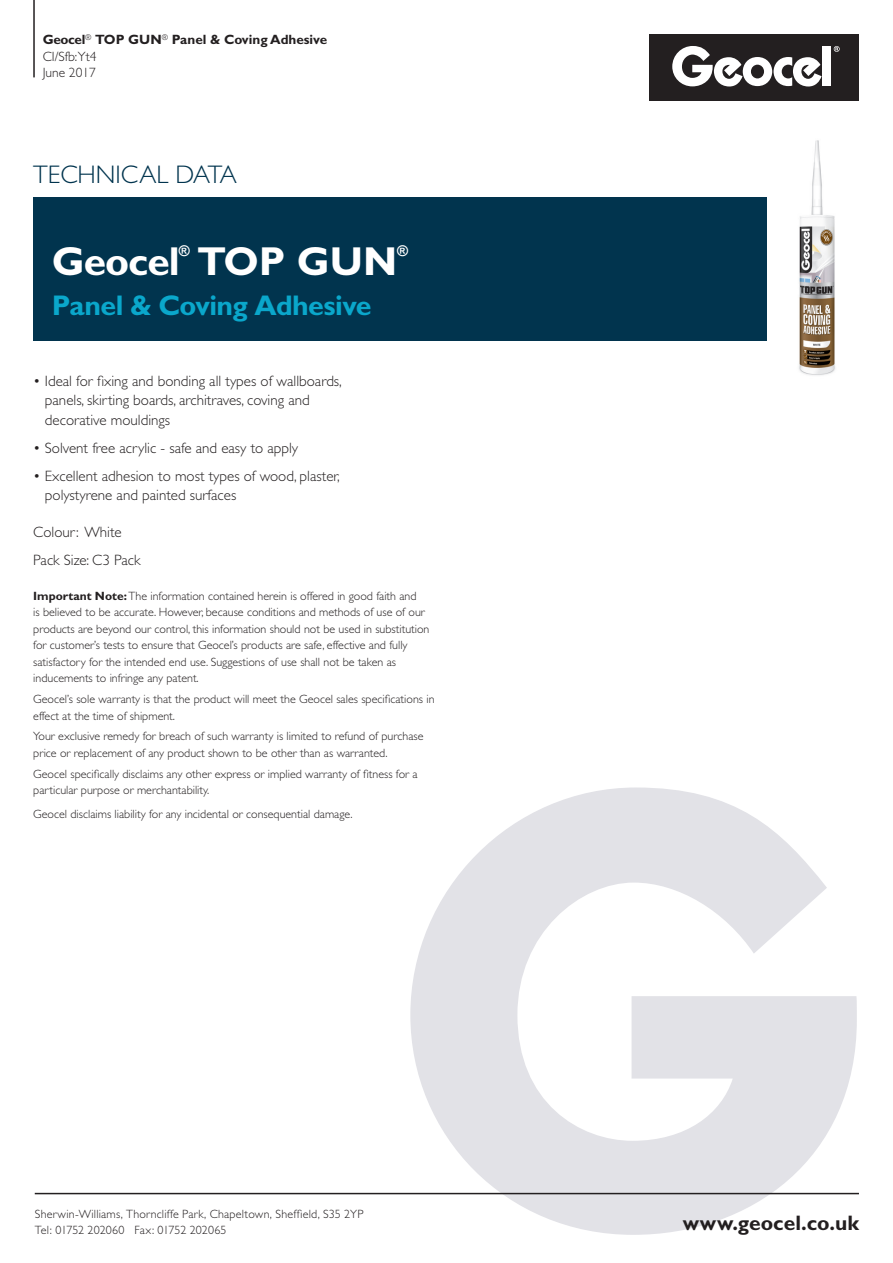
<style>
.page{position:relative;width:893px;height:1263px;background:#fff}
.page>*{position:absolute;margin:0;border:0;box-sizing:border-box;transform-origin:0 0}
.t1{font:700 40.5px "Gill Sans";letter-spacing:-.025em;color:#fff}
.t2{font:700 28.5px "Gill Sans";letter-spacing:-.02em;color:#0aa7cb}
.t3{font:300 25.5px "Gill Sans";color:#01344e}
.t4{font:700 21px "Gill Sans";color:#231f20}
.t5{font:300 15px/19.5px "Gill Sans";color:#231f20}
.t6{font:700 14.85px "Gill Sans";color:#fff}
.t7{font:700 13.5px/16.2px "Gill Sans";color:#231f20}
.t8{font:300 12px/16.5px "Gill Sans";color:#231f20}
.s1{font-weight:300}
.s2{font-weight:700}
</style>
<div class="page">
<svg style="left:410px;top:787px;width:447px;height:448px;fill:#e2e2e7"></svg>
<hr style="left:35px;top:1193px;width:824px;height:1px;background:#231f20">
<div style="left:33px;top:197px;width:734px;height:144px;background:#01344e"></div>
<div style="left:649px;top:34px;width:210px;height:67px;background:#231f20"></div>
<div style="left:823px;top:46px;width:8px;height:40px;background:#fff"></div>
<svg style="left:834px;top:46px;width:6px;height:6px"></svg>
<svg style="left:672px;top:46px;width:149px;height:41px"></svg>
<hr style="left:33px;top:0;width:2px;height:77px;background:#231f20">
<img style="left:799px;top:140px;width:36px;height:235px">
<p class="t7" style="left:43px;top:32px;width:286px">Geocel<sup>®</sup> TOP GUN<sup>®</sup> Panel &amp; Coving Adhesive<br><span class="s1">CI/Sfb:Yt4<br>June 2017</span></p>
<h3 class="t3" style="left:33px;top:160px;width:205px">TECHNICAL DATA</h3>
<p class="t6" style="left:179px;top:242px;width:13px">®</p>
<p class="t6" style="left:397px;top:242px;width:13px">®</p>
<h2 class="t2" style="left:52px;top:289px;width:321px">Panel &amp; Coving Adhesive</h2>
<h1 class="t1" style="left:52px;top:237px;width:347px">Geocel TOP GUN</h1>
<p class="t5" style="left:45px;top:371px;width:298px;text-indent:-12px">• Ideal for fixing and bonding all types of wallboards, panels, skirting boards, architraves, coving and decorative mouldings</p>
<p class="t5" style="left:33px;top:438px;width:266px">• Solvent free acrylic - safe and easy to apply</p>
<p class="t5" style="left:45px;top:466px;width:296px;text-indent:-12px">• Excellent adhesion to most types of wood, plaster, polystyrene and painted surfaces</p>
<p class="t5" style="left:33px;top:518px;width:109px;line-height:28px">Colour: White<br>Pack Size: C3 Pack</p>
<p class="t8" style="left:33px;top:587px;width:398px"><span class="s2">Important Note:</span> The information contained herein is offered in good faith and<br>is believed to be accurate. However, because conditions and methods of use of our products are beyond our control, this information should not be used in substitution for customer’s tests to ensure that Geocel’s products are safe, effective and fully satisfactory for the intended end use. Suggestions of use shall not be taken as inducements to infringe any patent.</p>
<p class="t8" style="left:33px;top:691px;width:403px">Geocel’s sole warranty is that the product will meet the Geocel sales specifications in effect at the time of shipment.</p>
<p class="t8" style="left:33px;top:728px;width:392px">Your exclusive remedy for breach of such warranty is limited to refund of purchase price or replacement of any product shown to be other than as warranted.</p>
<p class="t8" style="left:33px;top:765px;width:386px">Geocel specifically disclaims any other express or implied warranty of fitness for a particular purpose or merchantability.</p>
<p class="t8" style="left:33px;top:805px;width:321px">Geocel disclaims liability for any incidental or consequential damage.</p>
<p class="t8" style="left:35px;top:1205px;width:330px">Sherwin-Williams, Thorncliffe Park, Chapeltown, Sheffield, S35 2YP<br>Tel: 01752 202060 Fax: 01752 202065</p>
<h3 class="t4" style="left:683px;top:1210px;width:178px">www.geocel.co.uk</h3>
</div>
